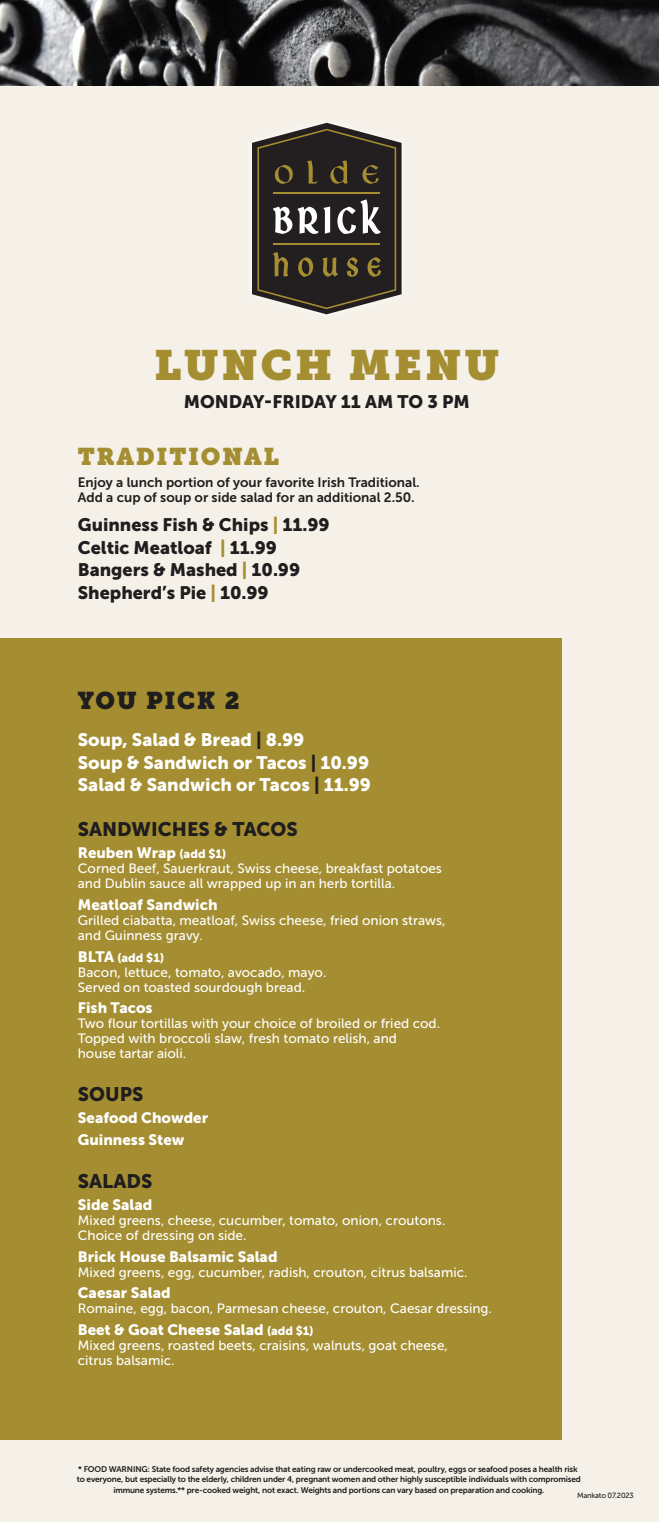
<style>
.page{position:relative;width:659px;height:1522px;background:#fff}
.page>*{position:absolute;margin:0;border:0;box-sizing:border-box;transform-origin:0 0}
.t1{font:42px "Museo Slab";letter-spacing:.07em;color:#a48e31}
.t2{font:24px "Museo Slab";letter-spacing:.07em;color:#a48e31}
.t3{font:24px "Museo Slab";letter-spacing:.065em;color:#1f1d1e}
.t4{font:19.5px "Museo Sans 900";color:#1f1d1e}
.t5{font:18px "Museo Sans 900";color:#1f1d1e}
.t6{font:18px "Museo Sans 900";color:#fff}
.t7{font:15px "Museo Sans 900";color:#fff}
.t8{font:13.5px/15px "Museo Sans 500";color:#fff}
.t9{font:13.5px/15px "Museo Sans 700";color:#1f1d1e}
.t10{font:12px "Museo Sans 900";color:#fff}
.t11{font:8.25px/10.5px "Museo Sans 700";letter-spacing:-.02em;color:#1f1d1e;text-align:center}
.t12{font:7.5px "Museo Sans 500";letter-spacing:-.03em;color:#1f1d1e}
.s1{color:#a48e31}
.s2{color:#1f1d1e}
.s3{font-size:12px}
.s4{font-size:15px}
</style>
<div class="page">
<div style="left:0;top:5px;width:658px;height:1517px;background:#f6f1e8"></div>
<div style="left:0;top:638px;width:561px;height:801px;background:#a48e31"></div>
<img style="left:0;top:0;width:658px;height:85px">
<svg style="left:252px;top:123px;width:149px;height:191px;background:#4e4840"></svg>
<svg style="left:0;top:0;width:5px;height:6px"></svg>
<svg style="left:651px;top:0;width:8px;height:6px"></svg>
<p class="t1" style="left:154px;top:340px;width:346px">LUNCH MENU</p>
<p class="t5" style="left:184px;top:391px;width:287px">MONDAY-FRIDAY 11 AM TO 3 PM</p>
<p class="t2" style="left:78px;top:442px;width:203px">TRADITIONAL</p>
<p class="t9" style="left:78px;top:475px;width:343px">Enjoy a lunch portion of your favorite Irish Traditional.<br>Add a cup of soup or side salad for an additional 2.50.</p>
<p class="t5" style="left:78px;top:514px;width:253px">Guinness Fish &amp; Chips <span class="s1">|</span> 11.99</p>
<p class="t5" style="left:78px;top:537px;width:201px">Celtic Meatloaf <span class="s1">|</span> 11.99</p>
<p class="t5" style="left:78px;top:559px;width:224px">Bangers &amp; Mashed <span class="s1">|</span> 10.99</p>
<p class="t5" style="left:78px;top:582px;width:192px">Shepherd’s Pie <span class="s1">|</span> 10.99</p>
<p class="t3" style="left:78px;top:686px;width:163px">YOU PICK 2</p>
<p class="t6" style="left:78px;top:730px;width:228px">Soup, Salad &amp; Bread <span class="s2">|</span> 8.99</p>
<p class="t6" style="left:78px;top:752px;width:293px">Soup &amp; Sandwich or Tacos <span class="s2">|</span> 10.99</p>
<p class="t6" style="left:78px;top:775px;width:294px">Salad &amp; Sandwich or Tacos <span class="s2">|</span> 11.99</p>
<p class="t4" style="left:78px;top:818px;width:221px">SANDWICHES &amp; TACOS</p>
<p class="t7" style="left:78px;top:844px;width:150px">Reuben Wrap <span class="s3">(add $1)</span></p>
<p class="t8" style="left:78px;top:861px;width:365px">Corned Beef, Sauerkraut, Swiss cheese, breakfast potatoes and Dublin sauce all wrapped up in an herb tortilla.</p>
<p class="t7" style="left:78px;top:896px;width:141px">Meatloaf Sandwich</p>
<p class="t8" style="left:78px;top:913px;width:369px">Grilled ciabatta, meatloaf, Swiss cheese, fried onion straws, and Guinness gravy.</p>
<p class="t10" style="left:78px;top:950px;width:88px"><span class="s4">BLTA</span> (add $1)</p>
<p class="t8" style="left:78px;top:964px;width:250px">Bacon, lettuce, tomato, avocado, mayo.<br>Served on toasted sourdough bread.</p>
<p class="t7" style="left:78px;top:999px;width:76px">Fish Tacos</p>
<p class="t8" style="left:78px;top:1016px;width:364px">Two flour tortillas with your choice of broiled or fried cod.<br>Topped with broccoli slaw, fresh tomato relish, and<br>house tartar aioli.</p>
<p class="t4" style="left:78px;top:1083px;width:67px">SOUPS</p>
<p class="t7" style="left:78px;top:1109px;width:132px">Seafood Chowder</p>
<p class="t7" style="left:78px;top:1131px;width:108px">Guinness Stew</p>
<p class="t4" style="left:78px;top:1170px;width:76px">SALADS</p>
<p class="t7" style="left:78px;top:1196px;width:76px">Side Salad</p>
<p class="t8" style="left:78px;top:1213px;width:369px">Mixed greens, cheese, cucumber, tomato, onion, croutons.<br>Choice of dressing on side.</p>
<p class="t7" style="left:78px;top:1248px;width:201px">Brick House Balsamic Salad</p>
<p class="t8" style="left:78px;top:1264px;width:391px">Mixed greens, egg, cucumber, radish, crouton, citrus balsamic.</p>
<p class="t7" style="left:78px;top:1284px;width:94px">Caesar Salad</p>
<p class="t8" style="left:78px;top:1301px;width:415px">Romaine, egg, bacon, Parmesan cheese, crouton, Caesar dressing.</p>
<p class="t7" style="left:78px;top:1321px;width:237px">Beet &amp; Goat Cheese Salad <span class="s3">(add $1)</span></p>
<p class="t8" style="left:78px;top:1338px;width:371px">Mixed greens, roasted beets, craisins, walnuts, goat cheese, citrus balsamic.</p>
<p class="t11" style="left:77px;top:1463px;width:505px">* FOOD WARNING: State food safety agencies advise that eating raw or undercooked meat, poultry, eggs or seafood poses a health risk to everyone, but especially to the elderly, children under 4, pregnant women and other highly susceptible individuals with compromised immune systems.** pre-cooked weight, not exact. Weights and portions can vary based on preparation and cooking.</p>
<p class="t12" style="left:577px;top:1491px;width:58px">Mankato 07.2023</p>
</div>
